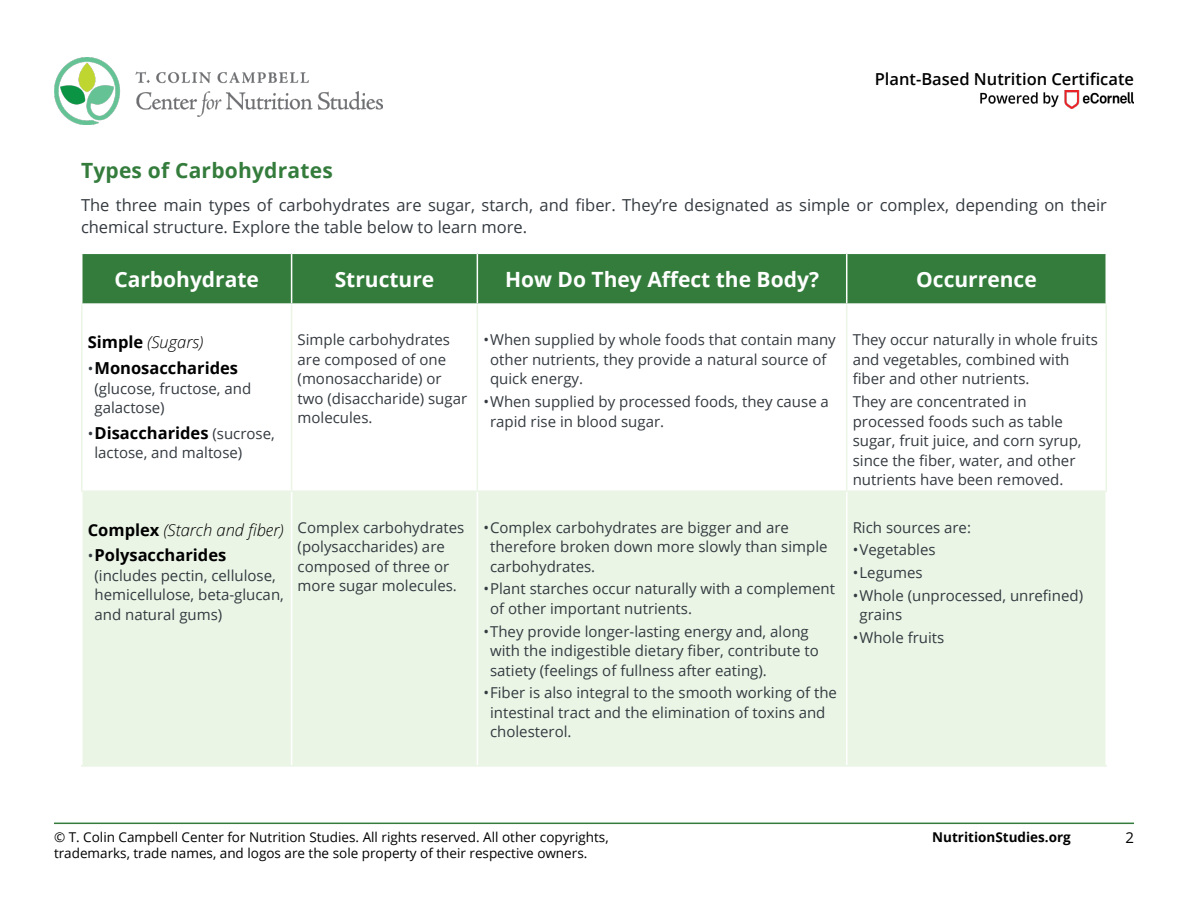
<style>
.page{position:relative;width:1188px;height:918px;background:#fff}
.page>*{position:absolute;margin:0;border:0;box-sizing:border-box;transform-origin:0 0}
.Main_Table_White_Hea{font:700 21px "Open Sans";color:#fff}
.Header_1_-_Bold_14pt{font:700 21px "Open Sans";letter-spacing:.01em;color:#347c3c}
.Body{font:16.5px/22.5px "Open Sans";color:#343a40}
.t1{font:700 16.5px "Open Sans";color:#000}
.Body_smaller_-_table{font:italic 300 16.5px "Open Sans";color:#000}
.t2{font:600 16.5px "Open Sans";color:#000}
.Body_smaller_-_table-2{font:15px/19.5px "Open Sans";color:#343a40}
.t3{font:15px "Open Sans";color:#000}
.t4{font:13.5px/16.2px "Open Sans";color:#000}
.t5{font:700 13.5px "Open Sans";color:#000}
.s1{font-weight:700;font-style:normal}
.s2{font-weight:400;font-size:15px;color:#343a40}
</style>
<div class="page">
<img style="left:54px;top:57px;width:329px;height:68px">
<img style="left:980px;top:91px;width:153px;height:18px">
<hr style="left:54px;top:823px;width:1080px;height:1px;background:#347c3c">
<div style="left:82px;top:254px;width:1024px;height:49px;background:#347c3c"></div>
<div style="left:82px;top:492px;width:764px;height:273px;background:#ebf5e6"></div>
<div style="left:847px;top:491px;width:259px;height:275px;background:#ebf5e6"></div>
<hr style="left:846px;top:254px;width:1px;height:49px;background:#fff">
<hr style="left:291px;top:254px;width:1px;height:49px;background:#fff">
<hr style="left:477px;top:254px;width:1px;height:49px;background:#fff">
<hr style="left:477px;top:492px;width:1px;height:273px;background:#fff">
<hr style="left:291px;top:492px;width:1px;height:273px;background:#fff">
<hr style="left:477px;top:765px;width:370px;height:2px;background:#ebf5e6">
<hr style="left:292px;top:765px;width:185px;height:2px;background:#ebf5e6">
<hr style="left:847px;top:765px;width:260px;height:2px;background:#ebf5e6">
<hr style="left:81px;top:765px;width:211px;height:2px;background:#ebf5e6">
<hr style="left:477px;top:490px;width:370px;height:2px;background:#ebf5e6">
<hr style="left:846px;top:305px;width:1px;height:185px;background:#ebf5e6">
<hr style="left:1106px;top:305px;width:1px;height:185px;background:#ebf5e6">
<hr style="left:477px;top:305px;width:1px;height:185px;background:#ebf5e6">
<hr style="left:292px;top:490px;width:185px;height:2px;background:#ebf5e6">
<hr style="left:847px;top:490px;width:260px;height:2px;background:#ebf5e6">
<hr style="left:81px;top:305px;width:1px;height:185px;background:#ebf5e6">
<hr style="left:291px;top:305px;width:1px;height:185px;background:#ebf5e6">
<hr style="left:81px;top:490px;width:211px;height:2px;background:#ebf5e6">
<p class="t2" style="left:875px;top:68px;width:261px">Plant-Based Nutrition Certificate</p>
<h2 class="Header_1_-_Bold_14pt" style="left:81px;top:156px;width:253px">Types of Carbohydrates</h2>
<p class="Body" style="left:81px;top:193px;width:1027px">The three main types of carbohydrates are sugar, starch, and fiber. They’re designated as simple or complex, depending on their chemical structure. Explore the table below to learn more.</p>
<h2 class="Main_Table_White_Hea" style="left:114px;top:264px;width:146px">Carbohydrate</h2>
<h2 class="Main_Table_White_Hea" style="left:335px;top:264px;width:101px">Structure</h2>
<h2 class="Main_Table_White_Hea" style="left:505px;top:264px;width:315px">How Do They Affect the Body?</h2>
<h2 class="Main_Table_White_Hea" style="left:916px;top:264px;width:122px">Occurrence</h2>
<p class="Body_smaller_-_table" style="left:88px;top:331px;width:117px"><span class="s1">Simple</span> (Sugars)</p>
<p class="t1" style="left:88px;top:357px;width:152px"><span class="s2">•</span>Monosaccharides</p>
<p class="Body_smaller_-_table-2" style="left:94px;top:378px;width:158px">(glucose, fructose, and galactose)</p>
<p class="t1" style="left:88px;top:421px;width:189px"><span class="s2">•</span>Disaccharides <span class="s2">(sucrose,</span></p>
<p class="Body_smaller_-_table-2" style="left:94px;top:443px;width:149px">lactose, and maltose)</p>
<p class="Body_smaller_-_table-2" style="left:298px;top:330px;width:171px">Simple carbohydrates are composed of one (monosaccharide) or two (disaccharide) sugar molecules.</p>
<p class="Body_smaller_-_table-2" style="left:490px;top:330px;width:347px;text-indent:-7px">•When supplied by whole foods that contain many other nutrients, they provide a natural source of quick energy.</p>
<p class="Body_smaller_-_table-2" style="left:490px;top:392px;width:340px;text-indent:-7px">•When supplied by processed foods, they cause a rapid rise in blood sugar.</p>
<p class="Body_smaller_-_table" style="left:88px;top:518px;width:198px"><span class="s1">Complex</span> (Starch and fiber)</p>
<p class="t1" style="left:88px;top:544px;width:140px"><span class="s2">•</span>Polysaccharides</p>
<p class="Body_smaller_-_table-2" style="left:94px;top:565px;width:191px">(includes pectin, cellulose, hemicellulose, beta-glucan, and natural gums)</p>
<p class="Body_smaller_-_table-2" style="left:298px;top:517px;width:168px">Complex carbohydrates (polysaccharides) are composed of three or more sugar molecules.</p>
<p class="Body_smaller_-_table-2" style="left:490px;top:517px;width:339px;text-indent:-7px">•Complex carbohydrates are bigger and are therefore broken down more slowly than simple carbohydrates.</p>
<p class="Body_smaller_-_table-2" style="left:490px;top:579px;width:346px;text-indent:-7px">•Plant starches occur naturally with a complement of other important nutrients.</p>
<p class="Body_smaller_-_table-2" style="left:490px;top:621px;width:330px;text-indent:-7px">•They provide longer-lasting energy and, along with the indigestible dietary fiber, contribute to satiety (feelings of fullness after eating).</p>
<p class="Body_smaller_-_table-2" style="left:490px;top:683px;width:348px;text-indent:-7px">•Fiber is also integral to the smooth working of the intestinal tract and the elimination of toxins and cholesterol.</p>
<p class="Body_smaller_-_table-2" style="left:853px;top:330px;width:247px">They occur naturally in whole fruits and vegetables, combined with fiber and other nutrients.</p>
<p class="Body_smaller_-_table-2" style="left:853px;top:392px;width:230px">They are concentrated in processed foods such as table sugar, fruit juice, and corn syrup, since the fiber, water, and other nutrients have been removed.</p>
<p class="Body_smaller_-_table-2" style="left:853px;top:517px;width:120px">Rich sources are:</p>
<p class="Body_smaller_-_table-2" style="left:853px;top:540px;width:84px">•Vegetables</p>
<p class="Body_smaller_-_table-2" style="left:853px;top:562px;width:71px">•Legumes</p>
<p class="Body_smaller_-_table-2" style="left:859px;top:585px;width:225px;text-indent:-7px">•Whole (unprocessed, unrefined) grains</p>
<p class="Body_smaller_-_table-2" style="left:853px;top:627px;width:93px">•Whole fruits</p>
<p class="t4" style="left:54px;top:828px;width:556px">© T. Colin Campbell Center for Nutrition Studies. All rights reserved. All other copyrights, trademarks, trade names, and logos are the sole property of their respective owners.</p>
<p class="t5" style="left:932px;top:827px;width:140px">NutritionStudies.org</p>
<p class="t3" style="left:1125px;top:827px;width:10px">2</p>
</div>
